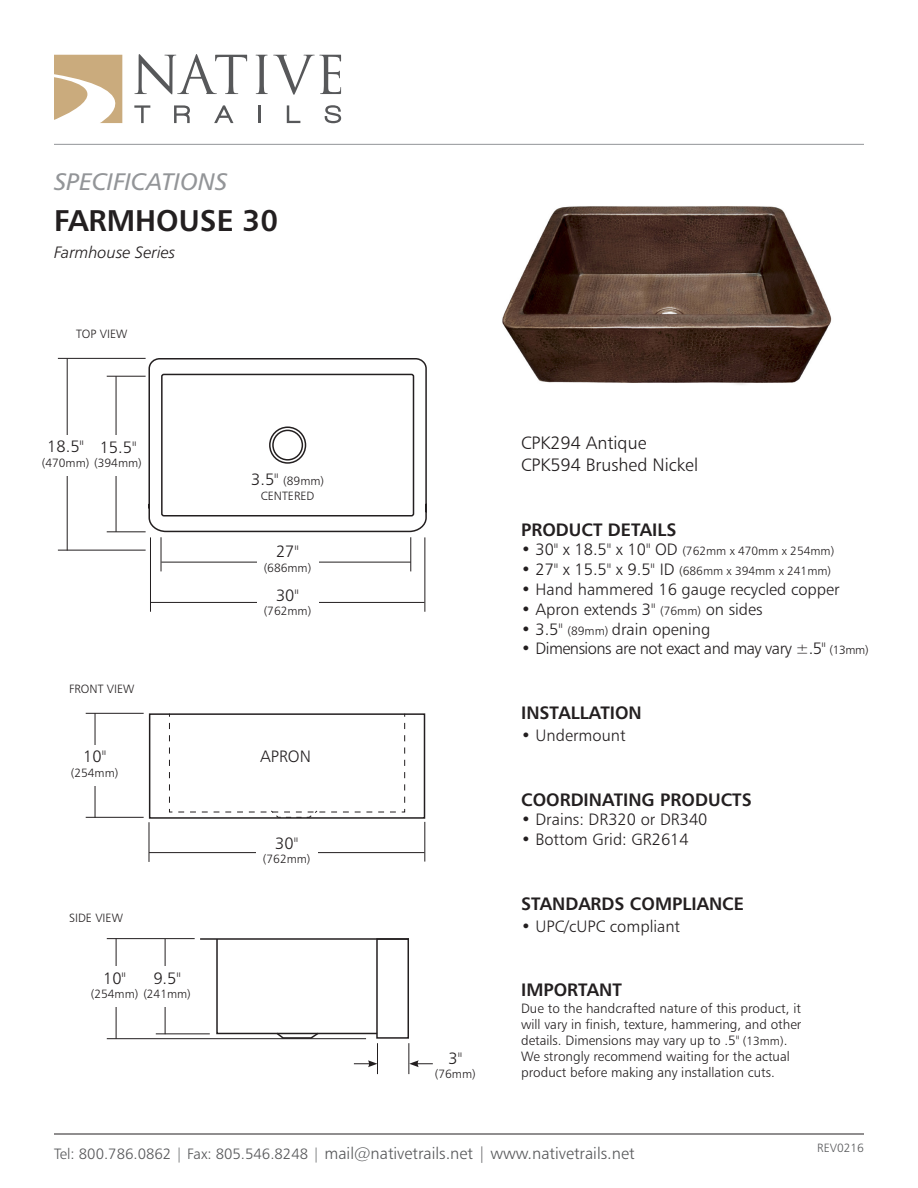
<style>
.page{position:relative;width:918px;height:1188px;background:#fff}
.page>*{position:absolute;margin:0;border:0;box-sizing:border-box;transform-origin:0 0}
.t1{font:30px "Humanist 777 BT Bold B";color:#231f20}
.t2{font:24px "Humanist 777 BT Italic B";color:#939598}
.t3{font:18px "Humanist 777 BT Bold B";color:#231f20}
.t4{font:18px "Humanist 777 BT Light B";color:#231f20}
.t5{font:16.5px "Humanist 777 BT Light B";color:#231f20}
.t6{font:16.5px "Humanist 777 BT Light B";color:#57585a}
.t7{font:16.5px "Humanist 777 BT Light B";letter-spacing:-.03em;color:#231f20}
.t8{font:16.5px "Humanist 777 BT Light Italic B";color:#231f20}
.t9{font:13.5px "Humanist 777 BT Light B";color:#231f20}
.t10{font:12px "Humanist 777 BT Light B";color:#231f20}
.t11{font:12px "Humanist 777 BT Light B";color:#57585a}
.s1{font-size:16.5px}
.s2{font-size:12px}
.s3{font-size:15px}
</style>
<div class="page">
<hr style="left:54px;top:1134px;width:810px;height:1px;background:#231f20">
<hr style="left:54px;top:144px;width:810px;height:1px;background:#939598">
<img style="left:502px;top:206px;width:330px;height:179px">
<svg style="left:256px;top:55px;width:85px;height:40px"></svg>
<svg style="left:258px;top:105px;width:2px;height:18px"></svg>
<svg style="left:287px;top:105px;width:13px;height:18px"></svg>
<svg style="left:325px;top:105px;width:16px;height:18px"></svg>
<svg style="left:54px;top:54px;width:193px;height:69px"></svg>
<div style="left:149px;top:713px;width:276px;height:106px;border:2px solid #231f20"></div>
<svg style="left:169px;top:713px;width:236px;height:105px"></svg>
<hr style="left:200px;top:938px;width:209px;height:2px;background:#231f20">
<div style="left:376px;top:938px;width:33px;height:101px;border:2px solid #231f20"></div>
<svg style="left:216px;top:938px;width:163px;height:101px"></svg>
<hr style="left:150px;top:537px;width:1px;height:75px;background:#231f20">
<hr style="left:424px;top:537px;width:1px;height:75px;background:#231f20">
<hr style="left:151px;top:602px;width:274px;height:1px;background:#231f20">
<hr style="left:161px;top:537px;width:1px;height:34px;background:#231f20">
<hr style="left:410px;top:537px;width:1px;height:34px;background:#231f20">
<hr style="left:161px;top:562px;width:250px;height:1px;background:#231f20">
<hr style="left:58px;top:358px;width:88px;height:1px;background:#231f20">
<hr style="left:58px;top:550px;width:88px;height:1px;background:#231f20">
<hr style="left:67px;top:358px;width:1px;height:193px;background:#231f20">
<hr style="left:107px;top:376px;width:39px;height:1px;background:#231f20">
<hr style="left:107px;top:531px;width:39px;height:1px;background:#231f20">
<hr style="left:116px;top:376px;width:1px;height:156px;background:#231f20">
<div style="left:257px;top:588px;width:61px;height:40px;background:#fff"></div>
<div style="left:257px;top:545px;width:61px;height:40px;background:#fff"></div>
<div style="left:88px;top:436px;width:61px;height:40px;background:#fff"></div>
<div style="left:41px;top:435px;width:50px;height:40px;background:#fff"></div>
<hr style="left:86px;top:713px;width:58px;height:1px;background:#231f20">
<hr style="left:86px;top:817px;width:58px;height:1px;background:#231f20">
<hr style="left:95px;top:713px;width:1px;height:105px;background:#231f20">
<div style="left:70px;top:745px;width:49px;height:40px;background:#fff"></div>
<hr style="left:107px;top:938px;width:88px;height:1px;background:#231f20">
<hr style="left:107px;top:1038px;width:259px;height:1px;background:#231f20">
<hr style="left:116px;top:939px;width:1px;height:100px;background:#231f20">
<hr style="left:156px;top:1033px;width:54px;height:1px;background:#231f20">
<hr style="left:165px;top:939px;width:1px;height:95px;background:#231f20">
<div style="left:137px;top:967px;width:61px;height:40px;background:#fff"></div>
<div style="left:90px;top:967px;width:49px;height:40px;background:#fff"></div>
<hr style="left:149px;top:822px;width:1px;height:40px;background:#231f20">
<hr style="left:424px;top:822px;width:1px;height:40px;background:#231f20">
<hr style="left:149px;top:852px;width:275px;height:1px;background:#231f20">
<div style="left:256px;top:836px;width:61px;height:40px;background:#fff"></div>
<svg style="left:354px;top:1060px;width:23px;height:7px"></svg>
<svg style="left:409px;top:1060px;width:24px;height:7px"></svg>
<hr style="left:408px;top:1043px;width:1px;height:31px;background:#231f20">
<hr style="left:377px;top:1043px;width:1px;height:31px;background:#231f20">
<svg style="left:148px;top:358px;width:279px;height:175px"></svg>
<p class="t2" style="left:54px;top:166px;width:175px">SPECIFICATIONS</p>
<p class="t1" style="left:54px;top:202px;width:226px">FARMHOUSE 30</p>
<p class="t8" style="left:54px;top:242px;width:123px">Farmhouse Series</p>
<p class="t10" style="left:76px;top:327px;width:53px">TOP VIEW</p>
<p class="t5" style="left:47px;top:437px;width:38px">18.5"</p>
<p class="t5" style="left:100px;top:437px;width:38px">15.5"</p>
<p class="t10" style="left:42px;top:455px;width:101px">(470mm) (394mm)</p>
<p class="t10" style="left:69px;top:681px;width:67px">FRONT VIEW</p>
<p class="t5" style="left:83px;top:747px;width:24px">10"</p>
<p class="t10" style="left:71px;top:765px;width:49px">(254mm)</p>
<p class="t10" style="left:69px;top:910px;width:55px">SIDE VIEW</p>
<p class="t5" style="left:153px;top:968px;width:29px">9.5"</p>
<p class="t10" style="left:91px;top:987px;width:102px">(254mm) (241mm)</p>
<p class="t5" style="left:103px;top:968px;width:24px">10"</p>
<p class="t10" style="left:251px;top:474px;width:75px"><span class="s1">3.5"</span> (89mm)</p>
<p class="t10" style="left:261px;top:488px;width:55px">CENTERED</p>
<p class="t5" style="left:276px;top:541px;width:24px">27"</p>
<p class="t10" style="left:264px;top:560px;width:49px">(686mm)</p>
<p class="t5" style="left:276px;top:585px;width:24px">30"</p>
<p class="t10" style="left:264px;top:603px;width:49px">(762mm)</p>
<p class="t5" style="left:260px;top:746px;width:52px">APRON</p>
<p class="t5" style="left:275px;top:833px;width:24px">30"</p>
<p class="t10" style="left:263px;top:851px;width:49px">(762mm)</p>
<p class="t5" style="left:448px;top:1048px;width:15px">3"</p>
<p class="t10" style="left:435px;top:1066px;width:42px">(76mm)</p>
<p class="t4" style="left:521px;top:432px;width:127px">CPK294 Antique</p>
<p class="t4" style="left:521px;top:454px;width:178px">CPK594 Brushed Nickel</p>
<p class="t3" style="left:521px;top:518px;width:157px">PRODUCT DETAILS</p>
<p class="t10" style="left:521px;top:544px;width:315px"><span class="s1">• 30" x 18.5" x 10" OD</span> (762mm x 470mm x 254mm)</p>
<p class="t10" style="left:521px;top:564px;width:312px"><span class="s1">• 27" x 15.5" x 9.5" ID</span> (686mm x 394mm x 241mm)</p>
<p class="t5" style="left:521px;top:579px;width:320px">• Hand hammered 16 gauge recycled copper</p>
<p class="t5" style="left:521px;top:599px;width:243px">• Apron extends 3" <span class="s2">(76mm)</span> on sides</p>
<p class="t5" style="left:521px;top:619px;width:191px">• 3.5" <span class="s2">(89mm)</span> drain opening</p>
<p class="t7" style="left:521px;top:639px;width:349px">• Dimensions are not exact and may vary ±.5" <span class="s2">(13mm)</span></p>
<p class="t3" style="left:521px;top:702px;width:122px">INSTALLATION</p>
<p class="t5" style="left:521px;top:725px;width:106px">• Undermount</p>
<p class="t3" style="left:521px;top:788px;width:232px">COORDINATING PRODUCTS</p>
<p class="t5" style="left:521px;top:810px;width:188px">• Drains: DR320 or DR340</p>
<p class="t5" style="left:521px;top:829px;width:169px">• Bottom Grid: GR2614</p>
<p class="t3" style="left:521px;top:892px;width:224px">STANDARDS COMPLIANCE</p>
<p class="t5" style="left:521px;top:916px;width:161px">• UPC/cUPC compliant</p>
<p class="t3" style="left:521px;top:979px;width:102px">IMPORTANT</p>
<p class="t9" style="left:521px;top:1000px;width:281px">Due to the handcrafted nature of this product, it</p>
<p class="t9" style="left:521px;top:1016px;width:282px">will vary in finish, texture, hammering, and other</p>
<p class="t9" style="left:521px;top:1032px;width:268px">details. Dimensions may vary up to .5" <span class="s2">(13mm)</span>.</p>
<p class="t9" style="left:521px;top:1048px;width:270px">We strongly recommend waiting for the actual</p>
<p class="t9" style="left:521px;top:1064px;width:255px">product before making any installation cuts.</p>
<p class="t6" style="left:54px;top:1143px;width:582px"><span class="s3">Tel: 800.786.0862 | Fax: 805.546.8248 |</span> mail@nativetrails.net | www.nativetrails.net</p>
<p class="t11" style="left:817px;top:1141px;width:48px">REV0216</p>
</div>
